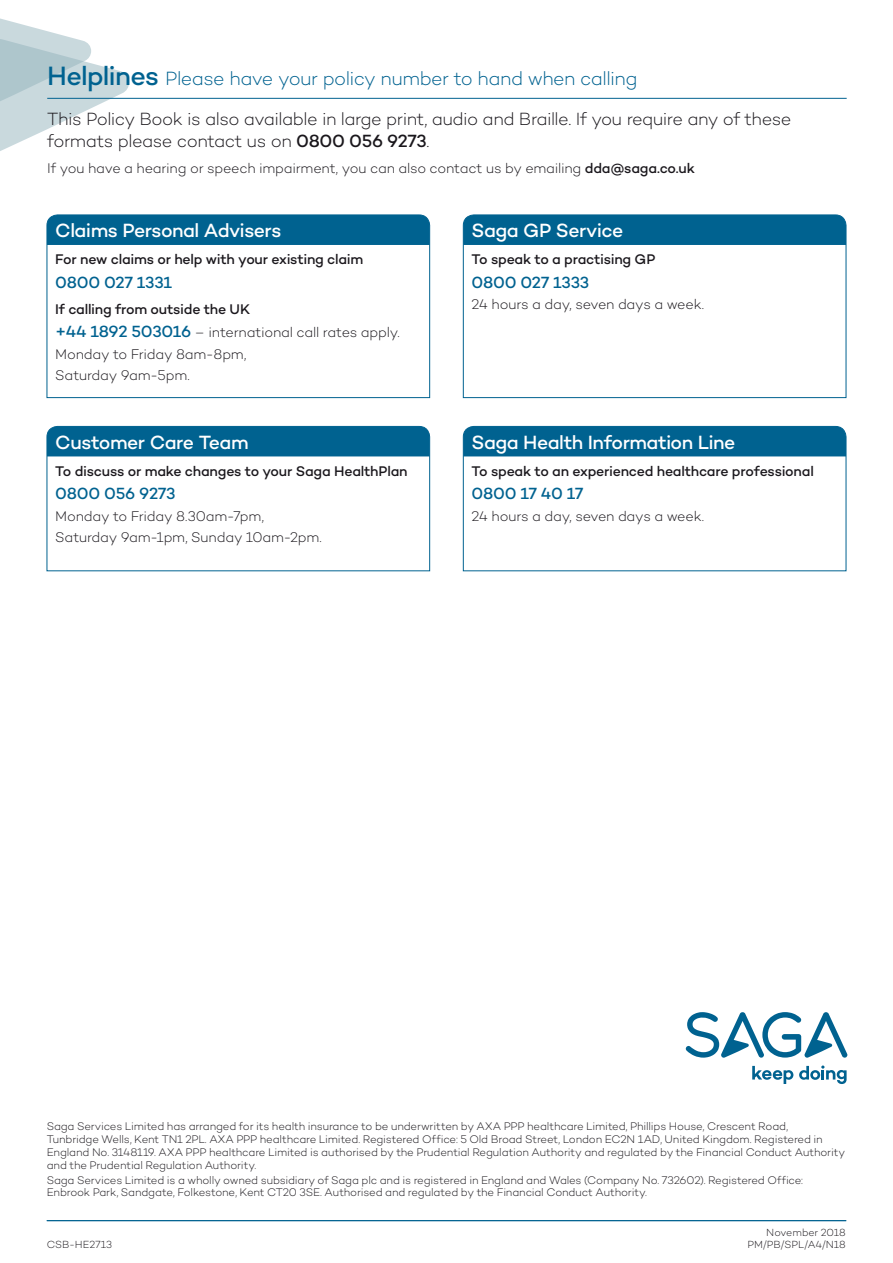
<style>
.page{position:relative;width:893px;height:1263px;background:#fff}
.page>*{position:absolute;margin:0;border:0;box-sizing:border-box;transform-origin:0 0}
.t1{font:500 19.5px "Campton";letter-spacing:-.03em;color:#fff}
.t2{font:300 19.5px "Campton";letter-spacing:-.03em;color:#006290}
.t3{font:300 18px/22.5px "Campton";letter-spacing:-.03em;color:#1a171c}
.t4{font:500 16.5px "Campton";letter-spacing:-.015em;color:#006290}
.t5{font:300 14.25px/21.5px "Campton";letter-spacing:-.015em;color:#1a171c}
.t6{font:500 14.25px "Campton";letter-spacing:-.015em;color:#1a171c}
.t7{font:300 11.25px/12.8px "Campton";letter-spacing:-.015em;color:#1a171c}
.t8{font:300 10.5px "Campton";letter-spacing:-.005em;color:#1a171c}
.s1{font-weight:500;font-size:27px}
.s2{font-weight:500}
.s3{font-weight:500;font-size:16.5px;color:#006290}
</style>
<div class="page">
<svg style="left:0;top:18px;width:129px;height:133px"></svg>
<svg style="left:752px;top:1066px;width:41px;height:18px"></svg>
<svg style="left:799px;top:1065px;width:48px;height:19px"></svg>
<svg style="left:686px;top:1012px;width:161px;height:46px"></svg>
<svg style="left:47px;top:245px;width:383px;height:153px"></svg>
<svg style="left:47px;top:456px;width:383px;height:115px"></svg>
<svg style="left:463px;top:245px;width:383px;height:153px"></svg>
<svg style="left:463px;top:456px;width:383px;height:115px"></svg>
<div style="left:47px;top:215px;width:383px;height:30px;background:#006290"></div>
<div style="left:47px;top:426px;width:383px;height:30px;background:#006290"></div>
<div style="left:463px;top:215px;width:383px;height:30px;background:#006290"></div>
<div style="left:463px;top:426px;width:383px;height:30px;background:#006290"></div>
<hr style="left:47px;top:98px;width:800px;height:1px;background:#006290">
<hr style="left:47px;top:1220px;width:799px;height:1px;background:#006290">
<h1 class="t2" style="left:47px;top:67px;width:592px"><span class="s1">Helplines</span> Please have your policy number to hand when calling</h1>
<h2 class="t3" style="left:47px;top:107px;width:746px">This Policy Book is also available in large print, audio and Braille. If you require any of these formats please contact us on <span class="s2">0800 056 9273</span>.</h2>
<p class="t5" style="left:47px;top:157px;width:649px">If you have a hearing or speech impairment, you can also contact us by emailing <span class="s2">dda@saga.co.uk</span></p>
<h1 class="t1" style="left:55px;top:218px;width:228px">Claims Personal Advisers</h1>
<p class="t6" style="left:55px;top:250px;width:310px">For new claims or help with your existing claim</p>
<h3 class="t4" style="left:55px;top:272px;width:118px">0800 027 1331</h3>
<p class="t5" style="left:55px;top:297px;width:346px;line-height:23.7px"><span class="s2">If calling from outside the UK<br></span><span class="s3">+44 1892 503016</span> – international call rates apply.</p>
<p class="t5" style="left:55px;top:343px;width:193px">Monday to Friday 8am-8pm,<br>Saturday 9am-5pm.</p>
<h1 class="t1" style="left:55px;top:430px;width:195px">Customer Care Team</h1>
<p class="t6" style="left:55px;top:462px;width:354px">To discuss or make changes to your Saga HealthPlan</p>
<h3 class="t4" style="left:55px;top:483px;width:122px">0800 056 9273</h3>
<p class="t5" style="left:55px;top:505px;width:268px">Monday to Friday 8.30am-7pm,<br>Saturday 9am-1pm, Sunday 10am-2pm.</p>
<h1 class="t1" style="left:472px;top:218px;width:153px">Saga GP Service</h1>
<p class="t6" style="left:472px;top:250px;width:185px">To speak to a practising GP</p>
<h3 class="t4" style="left:472px;top:272px;width:119px">0800 027 1333</h3>
<p class="t5" style="left:472px;top:293px;width:234px">24 hours a day, seven days a week.</p>
<h1 class="t1" style="left:472px;top:430px;width:265px">Saga Health Information Line</h1>
<p class="t6" style="left:472px;top:462px;width:344px">To speak to an experienced healthcare professional</p>
<h3 class="t4" style="left:472px;top:483px;width:113px">0800 17 40 17</h3>
<p class="t5" style="left:472px;top:505px;width:234px">24 hours a day, seven days a week.</p>
<p class="t7" style="left:47px;top:1120px;width:800px">Saga Services Limited has arranged for its health insurance to be underwritten by AXA PPP healthcare Limited, Phillips House, Crescent Road,<br>Tunbridge Wells, Kent TN1 2PL. AXA PPP healthcare Limited. Registered Office: 5 Old Broad Street, London EC2N 1AD, United Kingdom. Registered in England No. 3148119. AXA PPP healthcare Limited is authorised by the Prudential Regulation Authority and regulated by the Financial Conduct Authority and the Prudential Regulation Authority.</p>
<p class="t7" style="left:47px;top:1173px;width:758px">Saga Services Limited is a wholly owned subsidiary of Saga plc and is registered in England and Wales (Company No. 732602). Registered Office:<br>Enbrook Park, Sandgate, Folkestone, Kent CT20 3SE. Authorised and regulated by the Financial Conduct Authority.</p>
<p class="t8" style="left:766px;top:1226px;width:81px">November 2018</p>
<p class="t8" style="left:47px;top:1238px;width:67px">CSB-HE2713</p>
<p class="t8" style="left:748px;top:1238px;width:100px">PM/PB/SPL/A4/N18</p>
</div>
